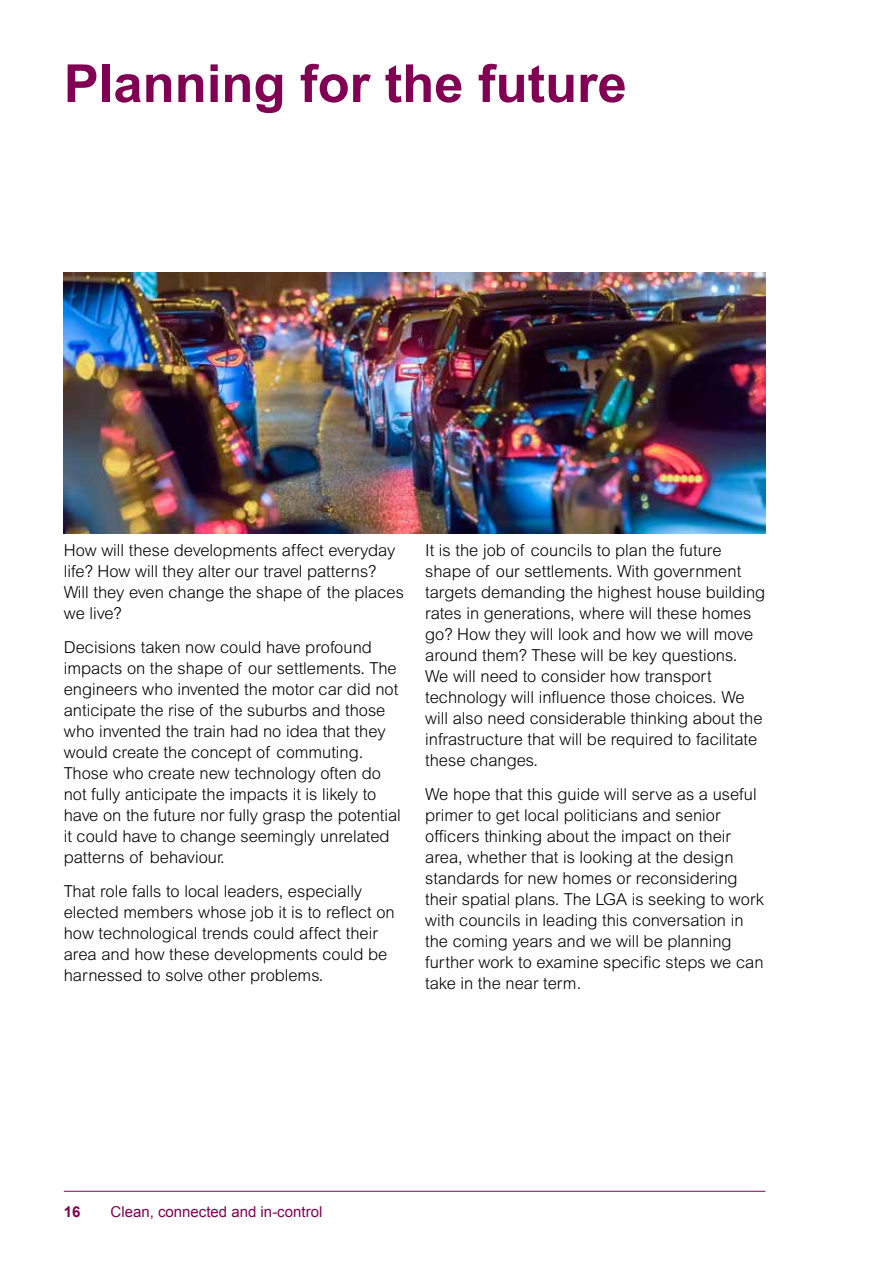
<style>
.page{position:relative;width:893px;height:1263px;background:#fff}
.page>*{position:absolute;margin:0;border:0;box-sizing:border-box;transform-origin:0 0}
.t1{font:700 52.5px "Arial";color:#820053}
.t2{font:300 16.5px/21px "Arial MT Std";color:#000}
.t3{font:15px "Arial";color:#820053}
.t4{font:700 15px "Arial";color:#820053}
</style>
<div class="page">
<hr style="left:64px;top:1191px;width:701px;height:1px;background:#820053">
<img style="left:64px;top:272px;width:701px;height:262px">
<h1 class="t1" style="left:64px;top:49px;width:564px">Planning for the future</h1>
<p class="t2" style="left:64px;top:540px;width:342px">How will these developments affect everyday life? How will they alter our travel patterns?<br>Will they even change the shape of the places we live?</p>
<p class="t2" style="left:64px;top:637px;width:339px">Decisions taken now could have profound impacts on the shape of our settlements. The engineers who invented the motor car did not anticipate the rise of the suburbs and those who invented the train had no idea that they would create the concept of commuting.<br>Those who create new technology often do not fully anticipate the impacts it is likely to have on the future nor fully grasp the potential it could have to change seemingly unrelated patterns of behaviour.</p>
<p class="t2" style="left:64px;top:880px;width:333px">That role falls to local leaders, especially elected members whose job it is to reflect on how technological trends could affect their area and how these developments could be harnessed to solve other problems.</p>
<p class="t2" style="left:425px;top:540px;width:342px">It is the job of councils to plan the future shape of our settlements. With government targets demanding the highest house building rates in generations, where will these homes go? How they will look and how we will move around them? These will be key questions.<br>We will need to consider how transport technology will influence those choices. We will also need considerable thinking about the infrastructure that will be required to facilitate these changes.</p>
<p class="t2" style="left:425px;top:784px;width:340px">We hope that this guide will serve as a useful primer to get local politicians and senior officers thinking about the impact on their area, whether that is looking at the design standards for new homes or reconsidering their spatial plans. The LGA is seeking to work with councils in leading this conversation in the coming years and we will be planning further work to examine specific steps we can take in the near term.</p>
<p class="t4" style="left:64px;top:1202px;width:18px">16</p>
<p class="t3" style="left:111px;top:1202px;width:213px">Clean, connected and in-control</p>
</div>
